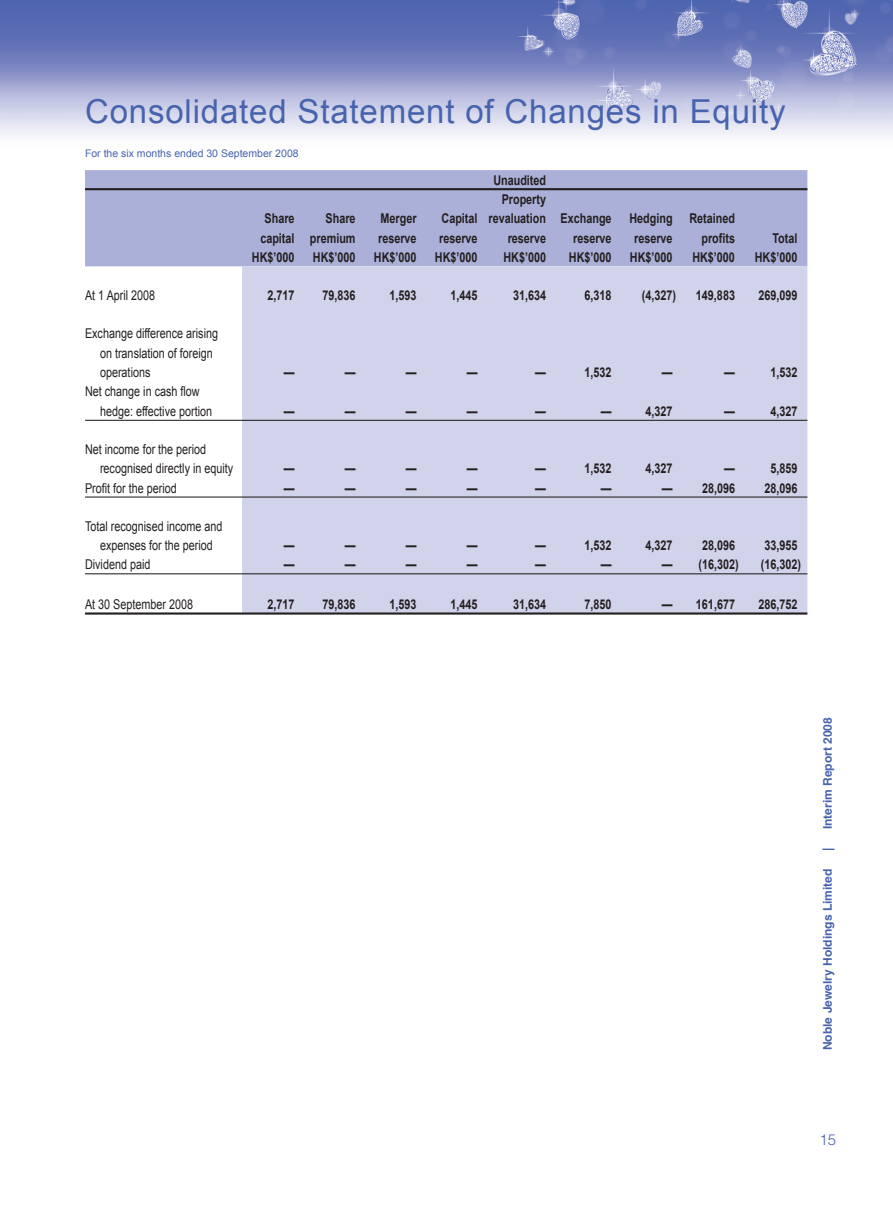
<style>
.page{position:relative;width:893px;height:1212px;background:#fff}
.page>*{position:absolute;margin:0;border:0;box-sizing:border-box;transform-origin:0 0}
.t1{font:33px "Arial";letter-spacing:.025em;color:#4863ae}
.t2{font:300 15px "Helvetica LT Std";color:#4863ae}
.t3{font:700 13.5px/19.5px "Arial";color:#231f20;text-align:right;scale:.8 1}
.t4{font:13.5px/19.5px "Arial";color:#231f20;scale:.8 1}
.t5{font:700 12px "Helvetica LT Std";color:#4863ae}
.t6{font:10.5px "Arial";color:#4863ae}
</style>
<div class="page">
<img style="left:0;top:0;width:893px;height:136px">
<div style="left:85px;top:170px;width:722px;height:96px;background:#abb0d8"></div>
<div style="left:242px;top:266px;width:565px;height:346px;background:#d1d3ea"></div>
<hr style="left:85px;top:420px;width:722px;height:1px;background:#231f20">
<hr style="left:85px;top:496px;width:722px;height:2px;background:#231f20">
<hr style="left:85px;top:573px;width:722px;height:1px;background:#231f20">
<hr style="left:85px;top:612px;width:722px;height:3px;background:#231f20">
<hr style="left:85px;top:188px;width:722px;height:2px;background:#231f20">
<h1 class="t1" style="left:85px;top:93px;width:702px">Consolidated Statement of Changes in Equity</h1>
<p class="t6" style="left:85px;top:148px;width:215px">For the six months ended 30 September 2008</p>
<p class="t3" style="left:260px;top:209px;width:44px;text-align:center">Share capital</p>
<p class="t3" style="left:310px;top:209px;width:59px">Share premium</p>
<p class="t3" style="left:378px;top:209px;width:50px;text-align:left">Merger reserve</p>
<p class="t3" style="left:439px;top:209px;width:50px;text-align:left">Capital reserve</p>
<p class="t3" style="left:493px;top:170px;width:68px">Unaudited</p>
<p class="t3" style="left:488px;top:189px;width:74px">Property revaluation reserve</p>
<p class="t3" style="left:561px;top:209px;width:65px">Exchange reserve</p>
<p class="t3" style="left:629px;top:209px;width:55px;text-align:center">Hedging reserve</p>
<p class="t3" style="left:689px;top:209px;width:59px">Retained profits</p>
<p class="t3" style="left:772px;top:228px;width:33px">Total</p>
<p class="t3" style="left:252px;top:247px;width:55px">HK$’000</p>
<p class="t3" style="left:313px;top:247px;width:55px">HK$’000</p>
<p class="t3" style="left:374px;top:247px;width:55px">HK$’000</p>
<p class="t3" style="left:435px;top:247px;width:55px">HK$’000</p>
<p class="t3" style="left:503px;top:247px;width:55px">HK$’000</p>
<p class="t3" style="left:569px;top:247px;width:55px">HK$’000</p>
<p class="t3" style="left:630px;top:247px;width:55px">HK$’000</p>
<p class="t3" style="left:692px;top:247px;width:55px">HK$’000</p>
<p class="t3" style="left:755px;top:247px;width:55px">HK$’000</p>
<p class="t4" style="left:85px;top:286px;width:89px">At 1 April 2008</p>
<p class="t3" style="left:268px;top:286px;width:35px">2,717</p>
<p class="t3" style="left:323px;top:286px;width:43px">79,836</p>
<p class="t3" style="left:390px;top:286px;width:35px">1,593</p>
<p class="t3" style="left:451px;top:286px;width:35px">1,445</p>
<p class="t3" style="left:513px;top:286px;width:43px">31,634</p>
<p class="t3" style="left:585px;top:286px;width:35px">6,318</p>
<p class="t3" style="left:642px;top:286px;width:44px">(4,327)</p>
<p class="t3" style="left:696px;top:286px;width:50px">149,883</p>
<p class="t3" style="left:758px;top:286px;width:50px">269,099</p>
<p class="t4" style="left:100px;top:324px;width:149px;text-indent:-15px">Exchange difference arising on translation of foreign operations</p>
<p class="t3" style="left:284px;top:363px;width:15px">—</p>
<p class="t3" style="left:345px;top:363px;width:15px">—</p>
<p class="t3" style="left:406px;top:363px;width:15px">—</p>
<p class="t3" style="left:467px;top:363px;width:15px">—</p>
<p class="t3" style="left:535px;top:363px;width:15px">—</p>
<p class="t3" style="left:585px;top:363px;width:35px">1,532</p>
<p class="t3" style="left:662px;top:363px;width:15px">—</p>
<p class="t3" style="left:724px;top:363px;width:15px">—</p>
<p class="t3" style="left:770px;top:363px;width:35px">1,532</p>
<p class="t4" style="left:100px;top:382px;width:142px;text-indent:-15px">Net change in cash flow hedge: effective portion</p>
<p class="t4" style="left:100px;top:439px;width:168px;text-indent:-15px">Net income for the period recognised directly in equity</p>
<p class="t3" style="left:284px;top:401px;width:15px">—</p>
<p class="t3" style="left:345px;top:401px;width:15px">—</p>
<p class="t3" style="left:406px;top:401px;width:15px">—</p>
<p class="t3" style="left:467px;top:401px;width:15px">—</p>
<p class="t3" style="left:535px;top:401px;width:15px">—</p>
<p class="t3" style="left:601px;top:401px;width:15px">—</p>
<p class="t3" style="left:646px;top:401px;width:35px">4,327</p>
<p class="t3" style="left:724px;top:401px;width:15px">—</p>
<p class="t3" style="left:770px;top:401px;width:35px">4,327</p>
<p class="t3" style="left:284px;top:459px;width:15px">—</p>
<p class="t3" style="left:345px;top:459px;width:15px">—</p>
<p class="t3" style="left:406px;top:459px;width:15px">—</p>
<p class="t3" style="left:467px;top:459px;width:15px">—</p>
<p class="t3" style="left:535px;top:459px;width:15px">—</p>
<p class="t3" style="left:585px;top:459px;width:35px">1,532</p>
<p class="t3" style="left:646px;top:459px;width:35px">4,327</p>
<p class="t3" style="left:724px;top:459px;width:15px">—</p>
<p class="t3" style="left:770px;top:459px;width:35px">5,859</p>
<p class="t4" style="left:85px;top:478px;width:116px">Profit for the period</p>
<p class="t3" style="left:284px;top:478px;width:15px">—</p>
<p class="t3" style="left:345px;top:478px;width:15px">—</p>
<p class="t3" style="left:406px;top:478px;width:15px">—</p>
<p class="t3" style="left:467px;top:478px;width:15px">—</p>
<p class="t3" style="left:535px;top:478px;width:15px">—</p>
<p class="t3" style="left:601px;top:478px;width:15px">—</p>
<p class="t3" style="left:662px;top:478px;width:93px">— 28,096</p>
<p class="t3" style="left:764px;top:478px;width:43px">28,096</p>
<p class="t4" style="left:85px;top:516px;width:173px;text-align:center">Total recognised income and expenses for the period</p>
<p class="t3" style="left:284px;top:536px;width:15px">—</p>
<p class="t3" style="left:345px;top:536px;width:15px">—</p>
<p class="t3" style="left:406px;top:536px;width:15px">—</p>
<p class="t3" style="left:467px;top:536px;width:15px">—</p>
<p class="t3" style="left:535px;top:536px;width:15px">—</p>
<p class="t3" style="left:585px;top:536px;width:35px">1,532</p>
<p class="t3" style="left:646px;top:536px;width:35px">4,327</p>
<p class="t3" style="left:702px;top:536px;width:43px">28,096</p>
<p class="t3" style="left:764px;top:536px;width:43px">33,955</p>
<p class="t4" style="left:85px;top:555px;width:83px">Dividend paid</p>
<p class="t3" style="left:284px;top:555px;width:15px">—</p>
<p class="t3" style="left:345px;top:555px;width:15px">—</p>
<p class="t3" style="left:406px;top:555px;width:15px">—</p>
<p class="t3" style="left:467px;top:555px;width:15px">—</p>
<p class="t3" style="left:535px;top:555px;width:15px">—</p>
<p class="t3" style="left:601px;top:555px;width:15px">—</p>
<p class="t3" style="left:662px;top:555px;width:98px">— (16,302)</p>
<p class="t3" style="left:761px;top:555px;width:52px">(16,302)</p>
<p class="t4" style="left:85px;top:595px;width:137px">At 30 September 2008</p>
<p class="t3" style="left:268px;top:595px;width:35px">2,717</p>
<p class="t3" style="left:323px;top:595px;width:43px">79,836</p>
<p class="t3" style="left:390px;top:595px;width:35px">1,593</p>
<p class="t3" style="left:451px;top:595px;width:35px">1,445</p>
<p class="t3" style="left:513px;top:595px;width:43px">31,634</p>
<p class="t3" style="left:585px;top:595px;width:35px">7,850</p>
<p class="t3" style="left:662px;top:595px;width:93px">— 161,677</p>
<p class="t3" style="left:758px;top:595px;width:50px">286,752</p>
<p class="t5" style="left:823px;top:829px;width:114px;rotate:-90deg">Interim Report 2008</p>
<p class="t5" style="left:823px;top:851px;width:5px;rotate:-90deg">|</p>
<p class="t5" style="left:823px;top:1050px;width:183px;rotate:-90deg">Noble Jewelry Holdings Limited</p>
<p class="t2" style="left:819px;top:1131px;width:18px">15</p>
</div>
